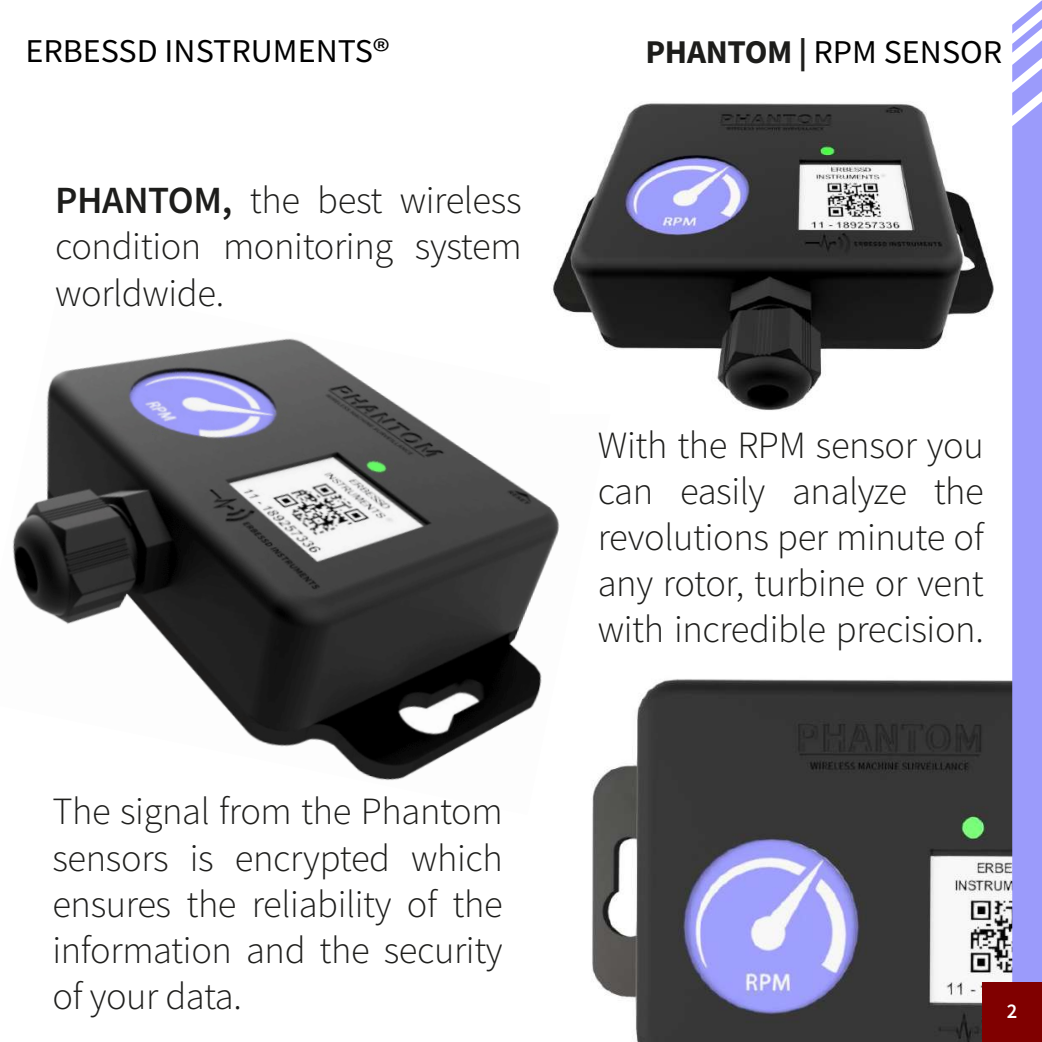
<style>
.page{position:relative;width:1042px;height:1042px;background:#fff}
.page>*{position:absolute;margin:0;border:0;box-sizing:border-box;transform-origin:0 0}
.t1{font:300 38.5px/46.2px "Source Sans Pro";letter-spacing:-.01em;color:#1d1d1b;text-align:justify}
.t2{font:300 38.5px/46.2px "Source Sans Pro";letter-spacing:-.01em;color:#1e1e1c;text-align:justify}
.t3{font:33.25px "Source Sans Pro";color:#000}
.t4{font:600 21px "Source Sans Pro";color:#fff}
.s1{font-weight:700;color:#1d1d1b}
.s2{font-weight:600}
</style>
<div class="page">
<img style="left:592px;top:679px;width:420px;height:363px">
<img style="left:12px;top:338px;width:601px;height:477px">
<svg style="left:1012px;top:0;width:30px;height:982px;background:#a1a1fa"></svg>
<div style="left:982px;top:982px;width:60px;height:60px;background:#800000"></div>
<img style="left:550px;top:103px;width:444px;height:310px">
<p class="t3" style="left:25px;top:30px;width:366px">ERBESSD INSTRUMENTS®</p>
<p class="t3" style="left:645px;top:31px;width:358px"><span class="s1">PHANTOM |</span> RPM SENSOR</p>
<p class="t1" style="left:55px;top:177px;width:468px"><span class="s2">PHANTOM,</span> the best wireless condition monitoring system worldwide.</p>
<p class="t2" style="left:52px;top:788px;width:452px">The signal from the Phantom sensors is encrypted which ensures the reliability of the information and the security of your data.</p>
<p class="t1" style="left:598px;top:422px;width:388px">With the RPM sensor you can easily analyze the revolutions per minute of any rotor, turbine or vent with incredible precision.</p>
<p class="t4" style="left:1007px;top:997px;width:12px">2</p>
</div>
